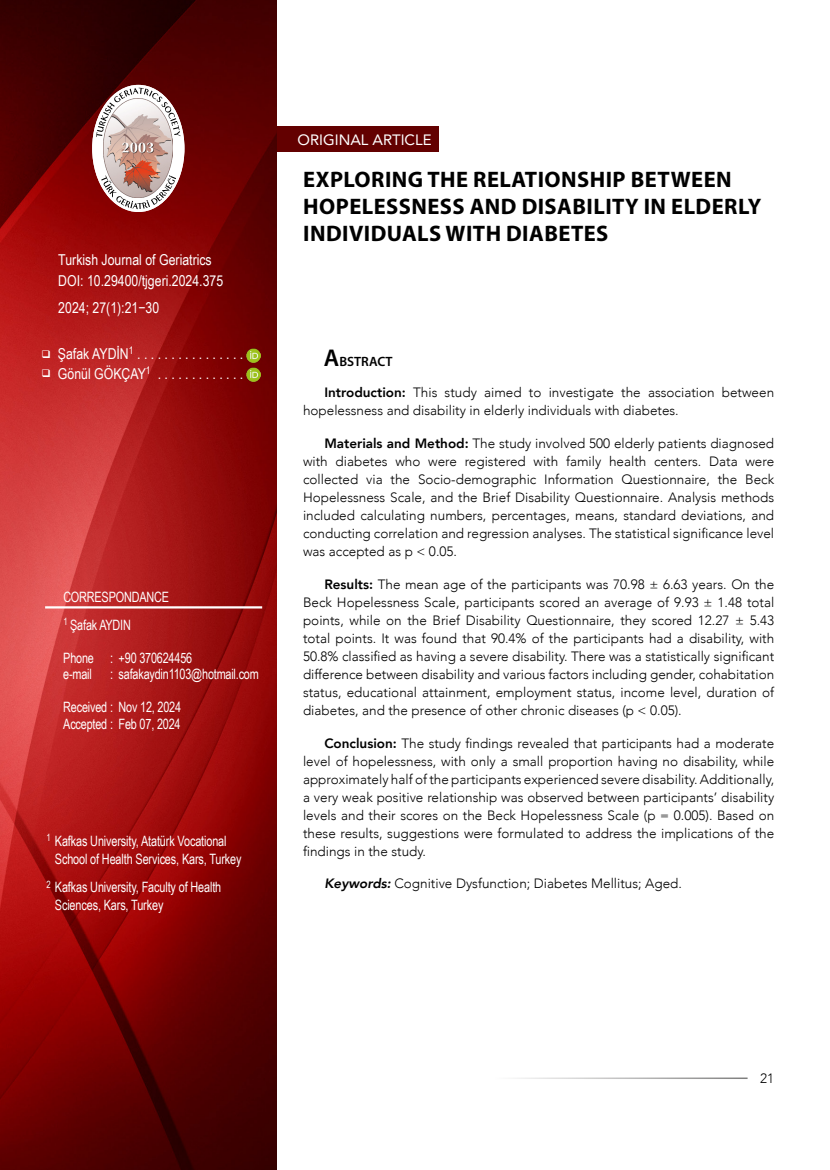
<style>
.page{position:relative;width:830px;height:1170px;background:#fff}
.page>*{position:absolute;margin:0;border:0;box-sizing:border-box;transform-origin:0 0}
.t1{font:700 22.5px/27px "Myriad Pro";letter-spacing:.02em;color:#000}
.t2{font:15px/21px "Arial Narrow";color:#fff}
.t3{font:15px "Avenir";color:#fff}
.t4{font:14.25px/18px "Arial Narrow";letter-spacing:-.01em;color:#fff;scale:.93 1}
.t5{font:300 13.5px/18px "Avenir";color:#000;text-align:justify}
.t6{font:600 13.5px "Myriad Pro";color:#000}
.s1{font-size:24.3px}
.s2{font-weight:800}
.s3{font-weight:800;font-style:italic}
</style>
<div class="page">
<img style="left:0;top:0;width:276px;height:1169px">
<div style="left:276px;top:126px;width:162px;height:26px;background:#630000"></div>
<hr style="left:45px;top:606px;width:217px;height:2px;background:#fff">
<img style="left:246px;top:348px;width:14px;height:14px">
<img style="left:246px;top:368px;width:14px;height:14px">
<svg style="left:92px;top:85px;width:92px;height:127px"></svg>
<svg style="left:96px;top:88px;width:84px;height:49px"></svg>
<svg style="left:101px;top:175px;width:75px;height:34px"></svg>
<svg style="left:42px;top:350px;width:8px;height:7px"></svg>
<svg style="left:42px;top:370px;width:8px;height:7px"></svg>
<p class="t2" style="left:58px;top:249px;width:166px">Turkish Journal of Geriatrics<br>DOI: 10.29400/tjgeri.2024.375</p>
<p class="t2" style="left:58px;top:296px;width:102px">2024; 27(1):21−30</p>
<p class="t2" style="left:58px;top:343px;width:101px;line-height:20px">Şafak AYDİN<sup>1</sup>................<br>Gönül GÖKÇAY<sup>1</sup> .............</p>
<p class="t4" style="left:63px;top:587px;width:115px">CORRESPONDANCE</p>
<p class="t4" style="left:63px;top:615px;width:74px"><sup>1</sup> Şafak AYDIN</p>
<p class="t4" style="left:63px;top:648px;width:140px;line-height:16.5px">Phone : +90 370624456 e-mail</p>
<p class="t4" style="left:110px;top:664px;width:161px">: safakaydin1103@hotmail.com</p>
<p class="t4" style="left:63px;top:698px;width:128px;line-height:16.5px">Received : Nov 12, 2024<br>Accepted : Feb 07, 2024</p>
<p class="t4" style="left:55px;top:831px;width:202px;text-indent:-9px"><sup>1</sup> Kafkas University, Atatürk Vocational<br>School of Health Services, Kars, Turkey</p>
<p class="t4" style="left:55px;top:877px;width:180px;text-indent:-9px"><sup>2</sup> Kafkas University, Faculty of Health<br>Sciences, Kars, Turkey</p>
<p class="t3" style="left:297px;top:128px;width:135px">ORIGINAL ARTICLE</p>
<h1 class="t1" style="left:303px;top:165px;width:459px">EXPLORING THE RELATIONSHIP BETWEEN<br>HOPELESSNESS AND DISABILITY IN ELDERLY<br>INDIVIDUALS WITH DIABETES</h1>
<p class="t6" style="left:324px;top:353px;width:70px"><span class="s1">A</span>BSTRACT</p>
<p class="t5" style="left:303px;top:383px;width:472px;text-indent:21px"><span class="s2">Introduction:</span> This study aimed to investigate the association between hopelessness and disability in elderly individuals with diabetes.</p>
<p class="t5" style="left:303px;top:434px;width:472px;text-indent:21px"><span class="s2">Materials and Method:</span> The study involved 500 elderly patients diagnosed with diabetes who were registered with family health centers. Data were collected via the Socio-demographic Information Questionnaire, the Beck Hopelessness Scale, and the Brief Disability Questionnaire. Analysis methods included calculating numbers, percentages, means, standard deviations, and conducting correlation and regression analyses. The statistical significance level was accepted as p &lt; 0.05.</p>
<p class="t5" style="left:303px;top:575px;width:472px;text-indent:21px"><span class="s2">Results:</span> The mean age of the participants was 70.98 ± 6.63 years. On the Beck Hopelessness Scale, participants scored an average of 9.93 ± 1.48 total points, while on the Brief Disability Questionnaire, they scored 12.27 ± 5.43 total points. It was found that 90.4% of the participants had a disability, with 50.8% classified as having a severe disability. There was a statistically significant difference between disability and various factors including gender, cohabitation status, educational attainment, employment status, income level, duration of diabetes, and the presence of other chronic diseases (p &lt; 0.05).</p>
<p class="t5" style="left:303px;top:733px;width:472px;text-indent:21px"><span class="s2">Conclusion:</span> The study findings revealed that participants had a moderate level of hopelessness, with only a small proportion having no disability, while approximately half of the participants experienced severe disability. Additionally, a very weak positive relationship was observed between participants’ disability levels and their scores on the Beck Hopelessness Scale (p = 0.005). Based on these results, suggestions were formulated to address the implications of the findings in the study.</p>
<p class="t5" style="left:324px;top:874px;width:359px"><span class="s3">Keywords:</span> Cognitive Dysfunction; Diabetes Mellitus; Aged.</p>
<p class="t5" style="left:759px;top:1069px;width:16px">21</p>
</div>
